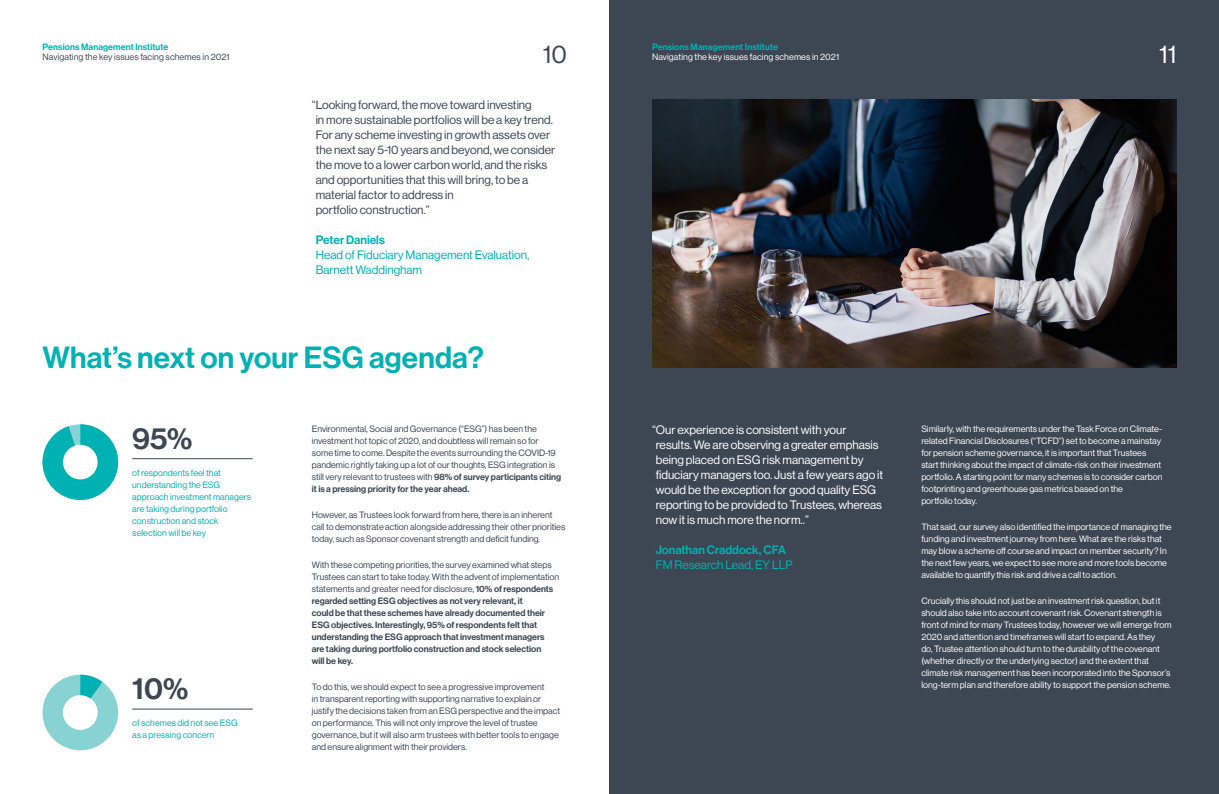
<style>
.page{position:relative;width:1219px;height:794px;background:#fff}
.page>*{position:absolute;margin:0;border:0;box-sizing:border-box;transform-origin:0 0}
.t1{font:500 30px "Haas Grot Disp 65";letter-spacing:.005em;color:#00b1b3}
.t2{font:500 30px "Haas Grot Disp 65";color:#3d4653}
.t3{font:25px "Haas Grot Disp 55 Roman";color:#3d4653}
.t4{font:25px "Haas Grot Disp 55 Roman";color:#fff}
.t5{font:12px/15px "Haas Grot Disp 55 Roman";color:#3d4653}
.t6{font:12px/15px "Haas Grot Disp 55 Roman";color:#fff}
.t7{font:12px/15px "Haas Grot Disp 55 Roman";color:#00b1b3}
.t8{font:500 12px/15px "Haas Grot Disp 65";color:#00b1b3}
.t9{font:9px/12px "Haas Grot Disp 55 Roman";color:#fff}
.t10{font:9px/12px "Haas Grot Disp 55 Roman";color:#3d4653}
.t11{font:500 9px/12px "Haas Grot Disp 65";color:#3d4653}
.t12{font:9px/12px "Haas Grot Disp 55 Roman";color:#00b1b3}
.t13{font:500 9px "Haas Grot Disp 65";letter-spacing:.01em;color:#00b1b3}
.s1{font-family:"Haas Grot Disp 65";font-weight:500}
.s2{font-family:"Haas Grot Disp 55 Roman";font-weight:400}
</style>
<div class="page">
<div style="left:609px;top:0;width:610px;height:794px;background:#3d4653"></div>
<img style="left:652px;top:99px;width:524px;height:268px">
<hr style="left:132px;top:458px;width:121px;height:1px;background:#3d4653">
<svg style="left:43px;top:424px;width:75px;height:76px"></svg>
<hr style="left:132px;top:708px;width:121px;height:1px;background:#3d4653">
<svg style="left:43px;top:674px;width:75px;height:76px"></svg>
<p class="t13" style="left:43px;top:42px;width:127px">Pensions Management Institute</p>
<p class="t10" style="left:43px;top:51px;width:189px">Navigating the key issues facing schemes in 2021</p>
<p class="t3" style="left:543px;top:40px;width:26px">10</p>
<p class="t13" style="left:652px;top:42px;width:127px">Pensions Management Institute</p>
<p class="t9" style="left:652px;top:51px;width:189px">Navigating the key issues facing schemes in 2021</p>
<p class="t4" style="left:1159px;top:40px;width:19px">11</p>
<p class="t5" style="left:316px;top:97px;width:241px;text-indent:-4px">“Looking forward, the move toward investing<br>in more sustainable portfolios will be a key trend.<br>For any scheme investing in growth assets over the next say 5-10 years and beyond, we consider the move to a lower carbon world, and the risks and opportunities that this will bring, to be a material factor to address in<br>portfolio construction.”</p>
<p class="t7" style="left:316px;top:232px;width:215px"><span class="s1">Peter Daniels<br></span>Head of Fiduciary Management Evaluation,<br>Barnett Waddingham</p>
<p class="t1" style="left:43px;top:340px;width:443px">What’s next on your ESG agenda?</p>
<p class="t2" style="left:132px;top:421px;width:62px">95%</p>
<p class="t12" style="left:132px;top:467px;width:120px">of respondents feel that understanding the ESG approach investment managers are taking during portfolio construction and stock selection will be key</p>
<p class="t2" style="left:132px;top:671px;width:57px">10%</p>
<p class="t12" style="left:132px;top:717px;width:107px">of schemes did not see ESG as a pressing concern</p>
<p class="t10" style="left:312px;top:422px;width:251px">Environmental, Social and Governance (“ESG”) has been the investment hot topic of 2020, and doubtless will remain so for some time to come. Despite the events surrounding the COVID-19 pandemic rightly taking up a lot of our thoughts, ESG integration is still very relevant to trustees with <span class="s1">98% of survey participants citing it is a pressing priority for the year ahead.</span></p>
<p class="t10" style="left:312px;top:509px;width:255px">However, as Trustees look forward from here, there is an inherent call to demonstrate action alongside addressing their other priorities today, such as Sponsor covenant strength and deficit funding.</p>
<p class="t11" style="left:312px;top:559px;width:249px"><span class="s2">With these competing priorities, the survey examined what steps Trustees can start to take today. With the advent of implementation statements and greater need for disclosure,</span> 10% of respondents regarded setting ESG objectives as not very relevant, it<br>could be that these schemes have already documented their ESG objectives. Interestingly, 95% of respondents felt that understanding the ESG approach that investment managers are taking during portfolio construction and stock selection<br>will be key.</p>
<p class="t10" style="left:312px;top:681px;width:250px">To do this, we should expect to see a progressive improvement<br>in transparent reporting with supporting narrative to explain or justify the decisions taken from an ESG perspective and the impact on performance. This will not only improve the level of trustee governance, but it will also arm trustees with better tools to engage and ensure alignment with their providers.</p>
<p class="t6" style="left:656px;top:422px;width:229px;text-indent:-4px">“Our experience is consistent with your results. We are observing a greater emphasis being placed on ESG risk management by fiduciary managers too. Just a few years ago it would be the exception for good quality ESG reporting to be provided to Trustees, whereas now it is much more the norm..”</p>
<p class="t8" style="left:656px;top:542px;width:138px">Jonathan Craddock, CFA<br><span class="s2">FM Research Lead, EY LLP</span></p>
<p class="t9" style="left:921px;top:422px;width:243px">Similarly, with the requirements under the Task Force on Climate&shy;related Financial Disclosures (“TCFD”) set to become a mainstay for pension scheme governance, it is important that Trustees start thinking about the impact of climate-risk on their investment portfolio. A starting point for many schemes is to consider carbon footprinting and greenhouse gas metrics based on the<br>portfolio today.</p>
<p class="t9" style="left:921px;top:521px;width:252px">That said, our survey also identified the importance of managing the funding and investment journey from here. What are the risks that may blow a scheme off course and impact on member security? In the next few years, we expect to see more and more tools become available to quantify this risk and drive a call to action.</p>
<p class="t9" style="left:921px;top:595px;width:252px">Crucially this should not just be an investment risk question, but it should also take into account covenant risk. Covenant strength is front of mind for many Trustees today, however we will emerge from 2020 and attention and timeframes will start to expand. As they<br>do, Trustee attention should turn to the durability of the covenant (whether directly or the underlying sector) and the extent that climate risk management has been incorporated into the Sponsor’s long-term plan and therefore ability to support the pension scheme.</p>
</div>
